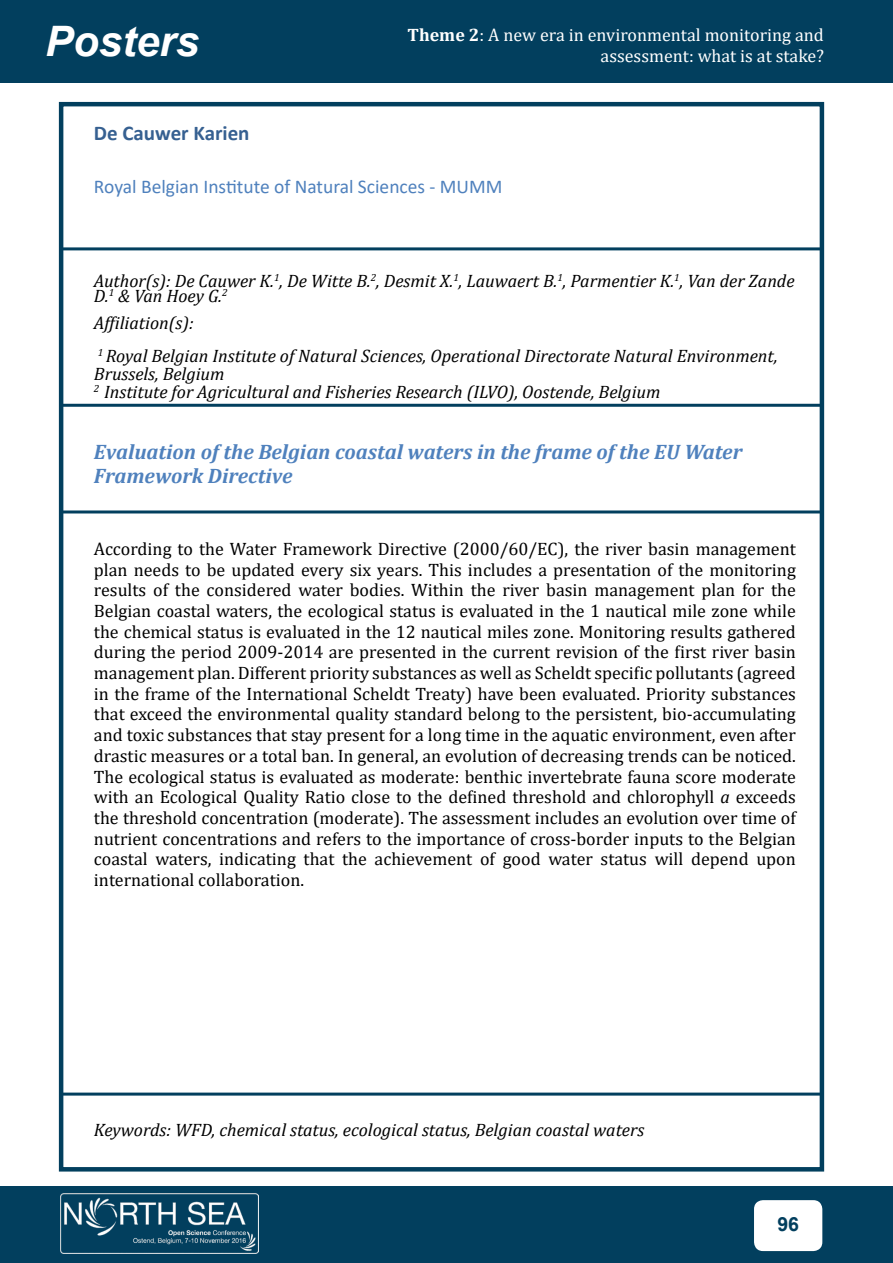
<style>
.page{position:relative;width:893px;height:1263px;background:#fff}
.page>*{position:absolute;margin:0;border:0;box-sizing:border-box;transform-origin:0 0}
.t1{font:italic 700 42px "Arial";color:#fff}
.t2{font:italic 700 21px/24.2px "Cambria";color:#4f81bd}
.t3{font:700 21px "Calibri";color:#366091}
.t4{font:19.5px "Calibri";color:#4f81bd}
.t5{font:700 19.5px "Arial";color:#023f5e}
.t6{font:18px/20.7px "Cambria";color:#000;text-align:justify}
.t7{font:italic 18px/15px "Cambria";color:#000}
.t8{font:18px/20.7px "Cambria";color:#fff;text-align:right}
.s1{font-weight:700}
.s2{font-style:italic}
</style>
<div class="page">
<div style="left:0;top:0;width:893px;height:82px;background:#023f5e"></div>
<div style="left:0;top:1186px;width:893px;height:77px;background:#023f5e"></div>
<img style="left:61px;top:1193px;width:197px;height:60px">
<div style="left:59px;top:102px;width:765px;height:1069px;border:4px solid #023f5e"></div>
<hr style="left:60px;top:247px;width:763px;height:3px;background:#023f5e">
<hr style="left:60px;top:1092px;width:763px;height:3px;background:#023f5e">
<div style="left:754px;top:1200px;width:68px;height:51px;background:#fff;border-radius:9px"></div>
<hr style="left:61px;top:404px;width:760px;height:3px;background:#023f5e">
<hr style="left:61px;top:510px;width:762px;height:3px;background:#023f5e">
<h1 class="t1" style="left:45px;top:13px;width:156px">Posters</h1>
<p class="t8" style="left:407px;top:24px;width:418px"><span class="s1">Theme 2</span>: A new era in environmental monitoring and assessment: what is at stake?</p>
<p class="t3" style="left:94px;top:118px;width:157px">De Cauwer Karien</p>
<p class="t4" style="left:94px;top:173px;width:410px">Royal Belgian Institute of Natural Sciences - MUMM</p>
<p class="t7" style="left:94px;top:272px;width:702px">Author(s): De Cauwer K.<sup>1</sup>, De Witte B.<sup>2</sup>, Desmit X.<sup>1</sup>, Lauwaert B.<sup>1</sup>, Parmentier K.<sup>1</sup>, Van der Zande<br>D.<sup>1</sup> &amp; Van Hoey G.<sup>2</sup></p>
<p class="t7" style="left:94px;top:305px;width:685px;line-height:33px">Affiliation(s):<br><sup>1</sup> Royal Belgian Institute of Natural Sciences, Operational Directorate Natural Environment,</p>
<p class="t7" style="left:94px;top:364px;width:568px;line-height:18px">Brussels, Belgium<br><sup>2</sup> Institute for Agricultural and Fisheries Research (ILVO), Oostende, Belgium</p>
<p class="t2" style="left:94px;top:439px;width:650px">Evaluation of the Belgian coastal waters in the frame of the EU Water<br>Framework Directive</p>
<p class="t6" style="left:94px;top:538px;width:703px">According to the Water Framework Directive (2000/60/EC), the river basin management plan needs to be updated every six years. This includes a presentation of the monitoring results of the considered water bodies. Within the river basin management plan for the Belgian coastal waters, the ecological status is evaluated in the 1 nautical mile zone while the chemical status is evaluated in the 12 nautical miles zone. Monitoring results gathered during the period 2009-2014 are presented in the current revision of the first river basin management plan. Different priority substances as well as Scheldt specific pollutants (agreed in the frame of the International Scheldt Treaty) have been evaluated. Priority substances that exceed the environmental quality standard belong to the persistent, bio-accumulating and toxic substances that stay present for a long time in the aquatic environment, even after drastic measures or a total ban. In general, an evolution of decreasing trends can be noticed.<br>The ecological status is evaluated as moderate: benthic invertebrate fauna score moderate with an Ecological Quality Ratio close to the defined threshold and chlorophyll <span class="s2">a</span> exceeds the threshold concentration (moderate). The assessment includes an evolution over time of nutrient concentrations and refers to the importance of cross-border inputs to the Belgian coastal waters, indicating that the achievement of good water status will depend upon international collaboration.</p>
<p class="t7" style="left:94px;top:1121px;width:552px">Keywords: WFD, chemical status, ecological status, Belgian coastal waters</p>
<p class="t5" style="left:777px;top:1211px;width:23px">96</p>
</div>
